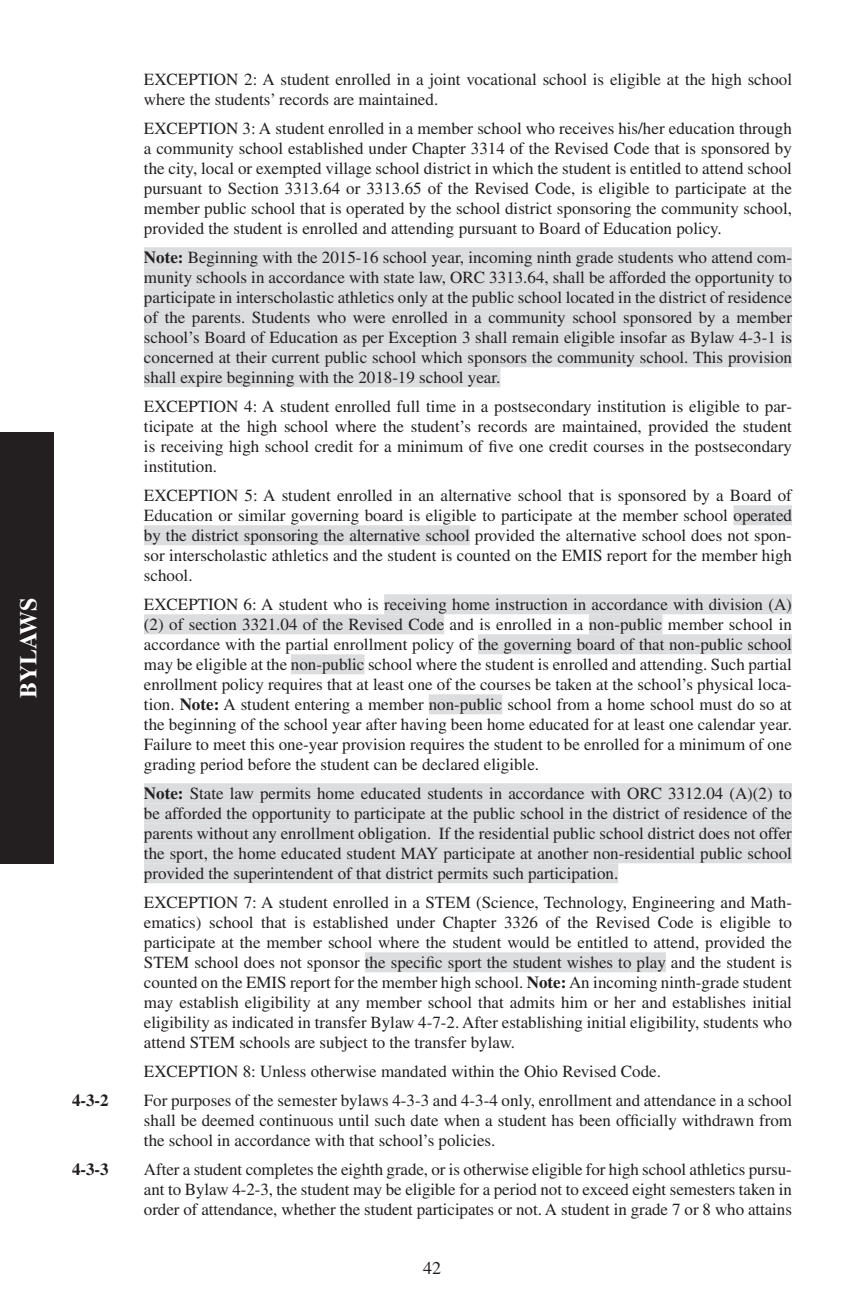
<style>
.page{position:relative;width:864px;height:1296px;background:#fff}
.page>*{position:absolute;margin:0;border:0;box-sizing:border-box;transform-origin:0 0}
.t1{font:700 24px "Times";color:#fff}
.t2{font:18px "Times";color:#231f20}
.t3{font:17px/20px "Times";color:#231f20;text-align:justify}
.t4{font:700 17px "Times";color:#231f20}
.s1{font-weight:700}
</style>
<div class="page">
<div style="left:0;top:432px;width:54px;height:432px;background:#231f20"></div>
<div style="left:144px;top:247px;width:648px;height:20px;background:#dcdddf"></div>
<div style="left:144px;top:267px;width:648px;height:20px;background:#dcdddf"></div>
<div style="left:144px;top:287px;width:648px;height:20px;background:#dcdddf"></div>
<div style="left:144px;top:307px;width:648px;height:20px;background:#dcdddf"></div>
<div style="left:144px;top:327px;width:648px;height:20px;background:#dcdddf"></div>
<div style="left:144px;top:347px;width:648px;height:20px;background:#dcdddf"></div>
<div style="left:144px;top:367px;width:356px;height:20px;background:#dcdddf"></div>
<div style="left:733px;top:505px;width:59px;height:20px;background:#dcdddf"></div>
<div style="left:144px;top:525px;width:326px;height:20px;background:#dcdddf"></div>
<div style="left:384px;top:594px;width:408px;height:20px;background:#dcdddf"></div>
<div style="left:144px;top:614px;width:300px;height:20px;background:#dcdddf"></div>
<div style="left:589px;top:614px;width:74px;height:20px;background:#dcdddf"></div>
<div style="left:478px;top:634px;width:314px;height:20px;background:#dcdddf"></div>
<div style="left:291px;top:654px;width:74px;height:20px;background:#dcdddf"></div>
<div style="left:429px;top:694px;width:73px;height:20px;background:#dcdddf"></div>
<div style="left:144px;top:783px;width:648px;height:20px;background:#dcdddf"></div>
<div style="left:144px;top:803px;width:648px;height:20px;background:#dcdddf"></div>
<div style="left:144px;top:823px;width:648px;height:20px;background:#dcdddf"></div>
<div style="left:144px;top:843px;width:648px;height:20px;background:#dcdddf"></div>
<div style="left:144px;top:863px;width:474px;height:20px;background:#dcdddf"></div>
<div style="left:365px;top:952px;width:301px;height:20px;background:#dcdddf"></div>
<h1 class="t1" style="left:14px;top:698px;width:102px;rotate:-90deg">BYLAWS</h1>
<p class="t3" style="left:144px;top:70px;width:650px">EXCEPTION 2: A student enrolled in a joint vocational school is eligible at the high school where the students’ records are maintained.</p>
<p class="t3" style="left:144px;top:119px;width:650px">EXCEPTION 3: A student enrolled in a member school who receives his/her education through a community school established under Chapter 3314 of the Revised Code that is sponsored by the city, local or exempted village school district in which the student is entitled to attend school pursuant to Section 3313.64 or 3313.65 of the Revised Code, is eligible to participate at the member public school that is operated by the school district sponsoring the community school, provided the student is enrolled and attending pursuant to Board of Education policy.</p>
<p class="t3" style="left:144px;top:247px;width:650px"><span class="s1">Note:</span> Beginning with the 2015-16 school year, incoming ninth grade students who attend com&shy;munity schools in accordance with state law, ORC 3313.64, shall be afforded the opportunity to participate in interscholastic athletics only at the public school located in the district of residence of the parents. Students who were enrolled in a community school sponsored by a member school’s Board of Education as per Exception 3 shall remain eligible insofar as Bylaw 4-3-1 is concerned at their current public school which sponsors the community school. This provision shall expire beginning with the 2018-19 school year.</p>
<p class="t3" style="left:144px;top:396px;width:650px">EXCEPTION 4: A student enrolled full time in a postsecondary institution is eligible to par&shy;ticipate at the high school where the student’s records are maintained, provided the student is receiving high school credit for a minimum of five one credit courses in the postsecondary institution.</p>
<p class="t3" style="left:144px;top:485px;width:650px">EXCEPTION 5: A student enrolled in an alternative school that is sponsored by a Board of Education or similar governing board is eligible to participate at the member school operated by the district sponsoring the alternative school provided the alternative school does not spon&shy;sor interscholastic athletics and the student is counted on the EMIS report for the member high school.</p>
<p class="t3" style="left:144px;top:594px;width:650px">EXCEPTION 6: A student who is receiving home instruction in accordance with division (A) (2) of section 3321.04 of the Revised Code and is enrolled in a non-public member school in accordance with the partial enrollment policy of the governing board of that non-public school may be eligible at the non-public school where the student is enrolled and attending. Such partial enrollment policy requires that at least one of the courses be taken at the school’s physical loca&shy;tion. <span class="s1">Note:</span> A student entering a member non-public school from a home school must do so at the beginning of the school year after having been home educated for at least one calendar year.<br>Failure to meet this one-year provision requires the student to be enrolled for a minimum of one grading period before the student can be declared eligible.</p>
<p class="t3" style="left:144px;top:783px;width:650px"><span class="s1">Note:</span> State law permits home educated students in accordance with ORC 3312.04 (A)(2) to be afforded the opportunity to participate at the public school in the district of residence of the parents without any enrollment obligation. If the residential public school district does not offer the sport, the home educated student MAY participate at another non-residential public school provided the superintendent of that district permits such participation.</p>
<p class="t3" style="left:144px;top:892px;width:650px">EXCEPTION 7: A student enrolled in a STEM (Science, Technology, Engineering and Math&shy;ematics) school that is established under Chapter 3326 of the Revised Code is eligible to participate at the member school where the student would be entitled to attend, provided the STEM school does not sponsor the specific sport the student wishes to play and the student is counted on the EMIS report for the member high school. <span class="s1">Note:</span> An incoming ninth-grade student may establish eligibility at any member school that admits him or her and establishes initial eligibility as indicated in transfer Bylaw 4-7-2. After establishing initial eligibility, students who attend STEM schools are subject to the transfer bylaw.</p>
<p class="t3" style="left:144px;top:1061px;width:519px">EXCEPTION 8: Unless otherwise mandated within the Ohio Revised Code.</p>
<p class="t4" style="left:72px;top:1090px;width:38px">4-3-2</p>
<p class="t3" style="left:144px;top:1090px;width:650px">For purposes of the semester bylaws 4-3-3 and 4-3-4 only, enrollment and attendance in a school shall be deemed continuous until such date when a student has been officially withdrawn from the school in accordance with that school’s policies.</p>
<p class="t4" style="left:72px;top:1159px;width:38px">4-3-3</p>
<p class="t3" style="left:144px;top:1159px;width:649px">After a student completes the eighth grade, or is otherwise eligible for high school athletics pursu&shy;ant to Bylaw 4-2-3, the student may be eligible for a period not to exceed eight semesters taken in order of attendance, whether the student participates or not. A student in grade 7 or 8 who attains</p>
<p class="t2" style="left:423px;top:1258px;width:19px">42</p>
</div>
